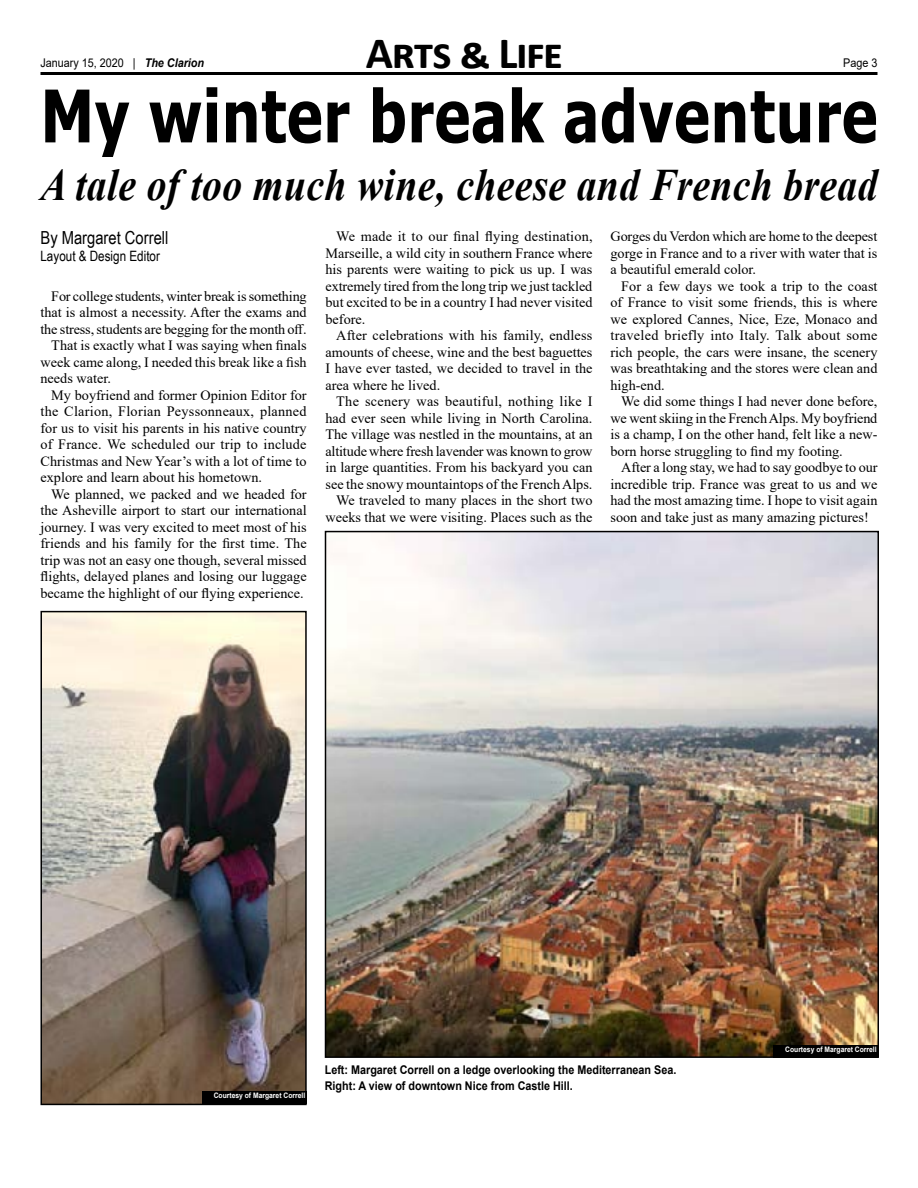
<style>
.page{position:relative;width:918px;height:1188px;background:#fff}
.page>*{position:absolute;margin:0;border:0;box-sizing:border-box;transform-origin:0 0}
.t1{font:700 72.6px "Tahoma";letter-spacing:.02em;color:#000;scale:.82 1}
.t2{font:italic 700 45px "Times New Roman";letter-spacing:.01em;color:#000;scale:.88 1}
.t3{font:700 45px "Calibri";letter-spacing:-.03em;color:#000}
.t4{font:18px "Arial Narrow";color:#000}
.t5{font:14.25px/16.5px "Times New Roman";color:#000;text-align:justify}
.t6{font:14.25px "Times New Roman";letter-spacing:.02em;color:#000}
.t7{font:14.25px "Arial Narrow";color:#000}
.t8{font:700 12px/16.5px "Arial";color:#000;scale:.9 1}
.t9{font:12px "Arial";color:#000;scale:.9 1}
.t10{font:700 7.5px "Arial";color:#fff;scale:.9 1}
.s1{font-weight:700;font-style:italic}
</style>
<div class="page">
<hr style="left:40px;top:72px;width:838px;height:3px;background:#000">
<img style="left:43px;top:614px;width:261px;height:488px">
<div style="left:40px;top:611px;width:267px;height:494px;border:2px solid #000"></div>
<img style="left:328px;top:534px;width:548px;height:521px">
<div style="left:325px;top:531px;width:554px;height:527px;border:2px solid #000"></div>
<div style="left:773px;top:1045px;width:105px;height:13px;background:#000"></div>
<div style="left:202px;top:1092px;width:105px;height:12px;background:#000"></div>
<h2 class="t3" style="left:366px;top:21px;width:199px">Arts &amp; Life</h2>
<p class="t9" style="left:40px;top:55px;width:183px">January 15, 2020 | <span class="s1">The Clarion</span></p>
<p class="t9" style="left:843px;top:55px;width:40px">Page 3</p>
<h1 class="t1" style="left:41px;top:65px;width:1022px">My winter break adventure</h1>
<h2 class="t2" style="left:40px;top:153px;width:953px">A tale of too much wine, cheese and French bread</h2>
<p class="t4" style="left:40px;top:225px;width:129px">By Margaret Correll</p>
<p class="t7" style="left:40px;top:245px;width:121px">Layout &amp; Design Editor</p>
<p class="t5" style="left:610px;top:228px;width:268px">Gorges du Verdon which are home to the deepest gorge in France and to a river with water that is a beautiful emerald color.</p>
<p class="t5" style="left:610px;top:277px;width:269px;text-indent:11px">For a few days we took a trip to the coast of France to visit some friends, this is where we explored Cannes, Nice, Eze, Monaco and traveled briefly into Italy. Talk about some rich people, the cars were insane, the scenery was breathtaking and the stores were clean and high-end.</p>
<p class="t5" style="left:610px;top:393px;width:269px;text-indent:11px">We did some things I had never done before, we went skiing in the French Alps. My boyfriend is a champ, I on the other hand, felt like a new&shy;born horse struggling to find my footing.</p>
<p class="t5" style="left:610px;top:459px;width:269px;text-indent:11px">After a long stay, we had to say goodbye to our incredible trip. France was great to us and we had the most amazing time. I hope to visit again soon and take just as many amazing pictures!</p>
<p class="t5" style="left:325px;top:228px;width:269px;text-indent:11px">We made it to our final flying destination, Marseille, a wild city in southern France where his parents were waiting to pick us up. I was extremely tired from the long trip we just tackled but excited to be in a country I had never visited before.</p>
<p class="t5" style="left:325px;top:327px;width:269px;text-indent:11px">After celebrations with his family, endless amounts of cheese, wine and the best baguettes I have ever tasted, we decided to travel in the area where he lived.</p>
<p class="t5" style="left:325px;top:393px;width:269px;text-align:right">The scenery was beautiful, nothing like I had ever seen while living in North Carolina.<br>The village was nestled in the mountains, at an altitude where fresh lavender was known to grow in large quantities. From his backyard you can see the snowy mountaintops of the French Alps.<br>We traveled to many places in the short two weeks that we were visiting. Places such as the</p>
<p class="t5" style="left:51px;top:287px;width:257px">For college students, winter break is something</p>
<p class="t5" style="left:40px;top:304px;width:268px">that is almost a necessity. After the exams and</p>
<p class="t5" style="left:40px;top:320px;width:268px">the stress, students are begging for the month off.</p>
<p class="t5" style="left:51px;top:337px;width:257px">That is exactly what I was saying when finals</p>
<p class="t5" style="left:40px;top:353px;width:268px">week came along, I needed this break like a fish</p>
<p class="t5" style="left:40px;top:370px;width:72px">needs water.</p>
<p class="t5" style="left:51px;top:386px;width:257px">My boyfriend and former Opinion Editor for</p>
<p class="t6" style="left:40px;top:402px;width:268px">the Clarion, Florian Peyssonneaux, planned</p>
<p class="t5" style="left:40px;top:419px;width:268px">for us to visit his parents in his native country</p>
<p class="t5" style="left:40px;top:436px;width:268px">of France. We scheduled our trip to include</p>
<p class="t5" style="left:40px;top:452px;width:268px">Christmas and New Year’s with a lot of time to</p>
<p class="t5" style="left:40px;top:469px;width:223px">explore and learn about his hometown.</p>
<p class="t5" style="left:51px;top:485px;width:257px">We planned, we packed and we headed for</p>
<p class="t5" style="left:40px;top:502px;width:268px">the Asheville airport to start our international</p>
<p class="t5" style="left:40px;top:518px;width:268px">journey. I was very excited to meet most of his</p>
<p class="t5" style="left:40px;top:535px;width:268px">friends and his family for the first time. The</p>
<p class="t5" style="left:40px;top:551px;width:268px">trip was not an easy one though, several missed</p>
<p class="t5" style="left:40px;top:568px;width:268px">flights, delayed planes and losing our luggage</p>
<p class="t5" style="left:40px;top:584px;width:265px">became the highlight of our flying experience.</p>
<p class="t10" style="left:214px;top:1091px;width:103px">Courtesy of Margaret Correll</p>
<p class="t8" style="left:325px;top:1061px;width:392px">Left: Margaret Correll on a ledge overlooking the Mediterranean Sea.<br>Right: A view of downtown Nice from Castle Hill.</p>
<p class="t10" style="left:785px;top:1044px;width:103px">Courtesy of Margaret Correll</p>
</div>
